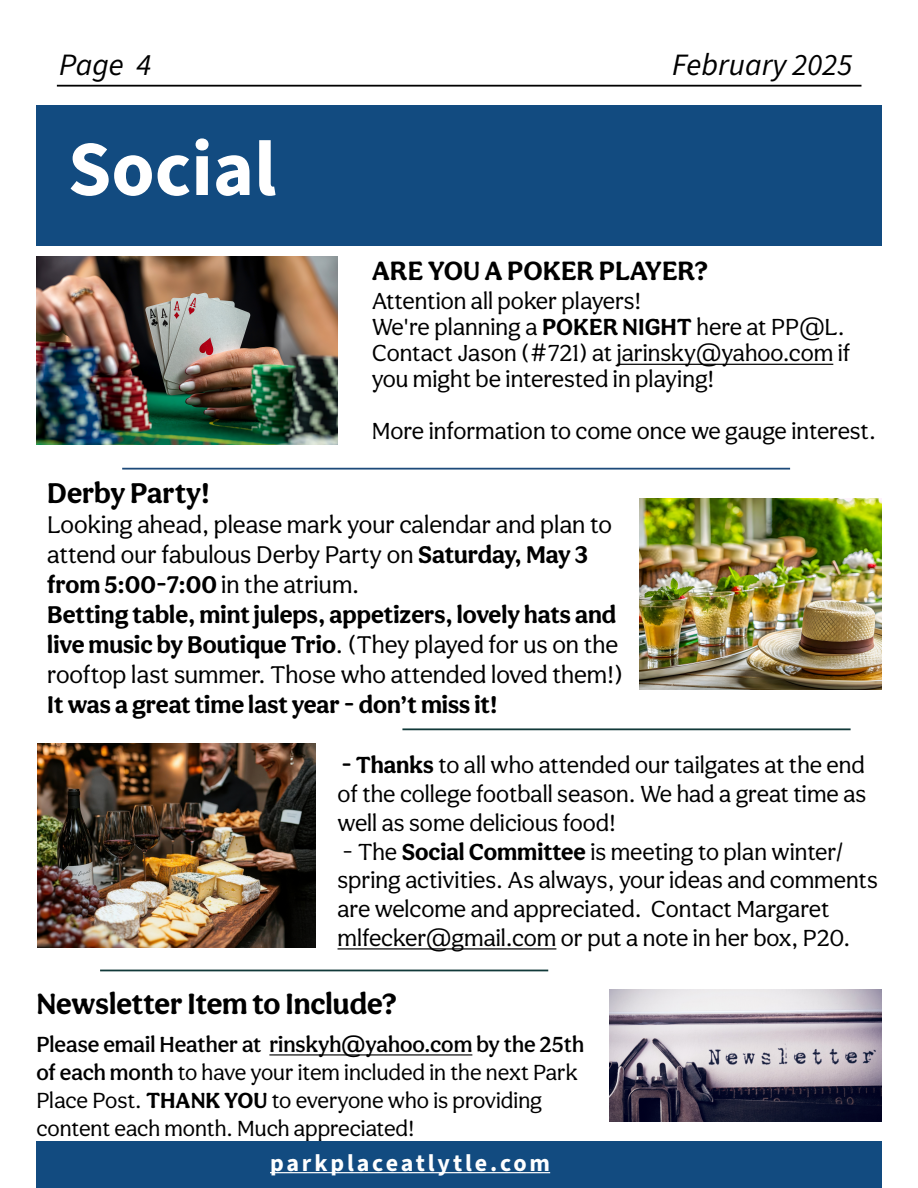
<style>
.page{position:relative;width:918px;height:1188px;background:#fff}
.page>*{position:absolute;margin:0;border:0;box-sizing:border-box;transform-origin:0 0}
.t1{font:700 78.3px "Source Sans 3";color:#fff}
.t2{font:italic 31.05px "Source Sans 3";color:#000}
.t3{font:700 30.3px "Aesthet Nova";color:#000}
.t4{font:700 29.4px "Aesthet Nova";color:#000}
.t5{font:700 27.3px "Aesthet Nova";color:#000}
.t6{font:700 24.9px/30px "Aesthet Nova";color:#000}
.t7{font:24.9px/30px "Aesthet Nova";color:#000}
.t8{font:24px/28.8px "Aesthet Nova";color:#000}
.t9{font:700 24px "Source Sans 3";letter-spacing:.12em;color:#fff}
.t10{font:22.65px/28px "Aesthet Nova";color:#000}
.s1{font-weight:700}
.s2{font-weight:400}
.s3{font-weight:500}
</style>
<div class="page">
<img style="left:38px;top:744px;width:278px;height:204px">
<div style="left:36px;top:105px;width:845px;height:140px;background:#124b80"></div>
<div style="left:36px;top:1142px;width:845px;height:46px;background:#124b80"></div>
<hr style="left:57px;top:85px;width:804px;height:2px;background:#000">
<hr style="left:270px;top:1172px;width:280px;height:1px;background:#fff">
<hr style="left:338px;top:948px;width:218px;height:2px;background:#000">
<hr style="left:269px;top:1054px;width:203px;height:2px;background:#000">
<img style="left:609px;top:989px;width:272px;height:132px">
<hr style="left:100px;top:970px;width:448px;height:1px;background:#113939">
<img style="left:36px;top:257px;width:301px;height:188px">
<hr style="left:617px;top:364px;width:216px;height:1px;background:#000">
<hr style="left:122px;top:468px;width:668px;height:2px;background:#1d4a7a">
<hr style="left:402px;top:728px;width:449px;height:2px;background:#113939">
<img style="left:640px;top:498px;width:241px;height:192px">
<p class="t2" style="left:59px;top:45px;width:94px">Page 4</p>
<p class="t2" style="left:672px;top:45px;width:182px">February 2025</p>
<p class="t1" style="left:68px;top:118px;width:210px">Social</p>
<h3 class="t5" style="left:372px;top:254px;width:338px">ARE YOU A POKER PLAYER?</h3>
<p class="t8" style="left:372px;top:287px;width:271px">Attention all poker players!</p>
<p class="t8" style="left:372px;top:314px;width:480px;line-height:26px">We're planning a <span class="s1">POKER NIGHT</span> here at PP@L.<br>Contact Jason (#721) at jarinsky@yahoo.com if you might be interested in playing!</p>
<p class="t8" style="left:372px;top:416px;width:506px">More information to come once we gauge interest.</p>
<h4 class="t4" style="left:47px;top:476px;width:164px">Derby Party!</h4>
<p class="t7" style="left:47px;top:510px;width:566px">Looking ahead, please mark your calendar and plan to attend our fabulous Derby Party on <span class="s1">Saturday, May 3 from 5:00-7:00</span> in the atrium.</p>
<p class="t6" style="left:47px;top:599px;width:577px">Betting table, mint juleps, appetizers, lovely hats and live music by Boutique Trio<span class="s2">. (They played for us on the rooftop last summer. Those who attended loved them!)<br></span>It was a great time last year - don’t miss it!</p>
<p class="t8" style="left:338px;top:750px;width:530px;text-align:justify"><span class="s1">- Thanks</span> to all who attended our tailgates at the end of the college football season. We had a great time as well as some delicious food!</p>
<p class="t8" style="left:338px;top:837px;width:542px">- The <span class="s1">Social Committee</span> is meeting to plan winter/ spring activities. As always, your ideas and comments are welcome and appreciated. Contact Margaret mlfecker@gmail.com or put a note in her box, P20.</p>
<h5 class="t3" style="left:36px;top:986px;width:362px">Newsletter Item to Include?</h5>
<p class="t10" style="left:36px;top:1030px;width:549px"><span class="s3">Please email Heather at rinskyh@yahoo.com by the 25th of each month</span> to have your item included in the next Park Place Post. <span class="s1">THANK YOU</span> to everyone who is providing content each month. Much appreciated!</p>
<p class="t9" style="left:270px;top:1147px;width:282px">parkplaceatlytle.com</p>
</div>
